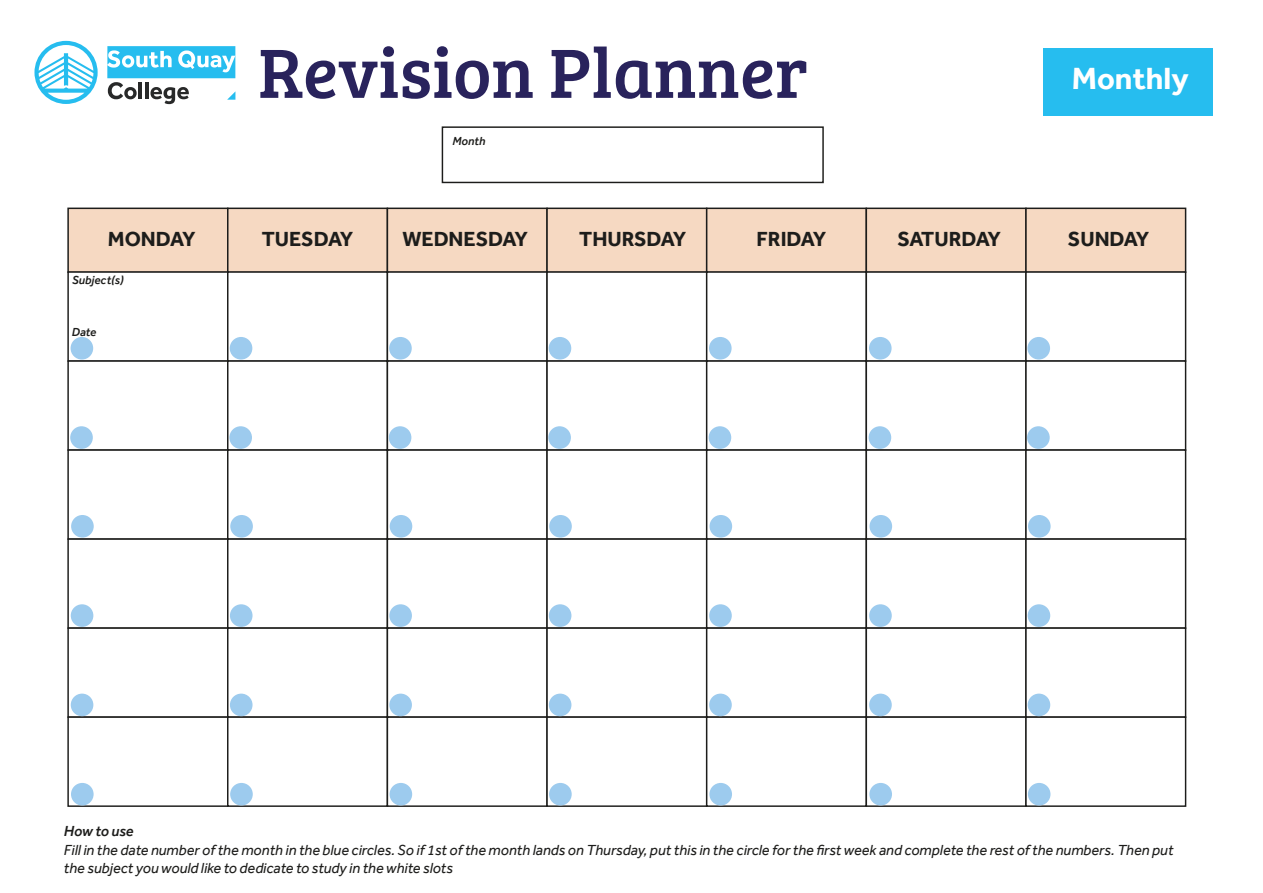
<style>
.page{position:relative;width:1263px;height:893px;background:#fff}
.page>*{position:absolute;margin:0;border:0;box-sizing:border-box;transform-origin:0 0}
.t1{font:72px "Bree Serif";color:#29235c}
.t2{font:700 31.5px "Effra";color:#fff}
.t3{font:700 21px "Effra";color:#1d1d1b}
.t4{font:italic 15px/18px "Effra";color:#1d1d1b}
.t5{font:italic 500 15px "Effra";letter-spacing:-.01em;color:#1d1d1b}
.t6{font:italic 500 12px "Effra";color:#1d1d1b}
</style>
<div class="page">
<svg style="left:107px;top:46px;width:128px;height:58px"></svg>
<svg style="left:34px;top:41px;width:64px;height:63px"></svg>
<div style="left:1043px;top:48px;width:169px;height:68px;background:#26bdef"></div>
<div style="left:67px;top:208px;width:161px;height:65px;background:#f6d9c2;border:2px solid #1d1d1b"></div>
<div style="left:227px;top:208px;width:161px;height:65px;background:#f6d9c2;border:2px solid #1d1d1b"></div>
<div style="left:387px;top:208px;width:161px;height:65px;background:#f6d9c2;border:2px solid #1d1d1b"></div>
<div style="left:546px;top:208px;width:161px;height:65px;background:#f6d9c2;border:2px solid #1d1d1b"></div>
<div style="left:706px;top:208px;width:161px;height:65px;background:#f6d9c2;border:2px solid #1d1d1b"></div>
<div style="left:865px;top:208px;width:162px;height:65px;background:#f6d9c2;border:2px solid #1d1d1b"></div>
<div style="left:1025px;top:208px;width:161px;height:65px;background:#f6d9c2;border:2px solid #1d1d1b"></div>
<div style="left:67px;top:271px;width:161px;height:91px;background:#fff;border:1px solid #1d1d1b"></div>
<div style="left:227px;top:271px;width:161px;height:91px;background:#fff;border:1px solid #1d1d1b"></div>
<div style="left:387px;top:271px;width:161px;height:91px;background:#fff;border:1px solid #1d1d1b"></div>
<div style="left:546px;top:271px;width:161px;height:91px;background:#fff;border:1px solid #1d1d1b"></div>
<div style="left:706px;top:271px;width:161px;height:91px;background:#fff;border:1px solid #1d1d1b"></div>
<div style="left:865px;top:271px;width:162px;height:91px;background:#fff;border:1px solid #1d1d1b"></div>
<div style="left:1025px;top:271px;width:161px;height:91px;background:#fff;border:1px solid #1d1d1b"></div>
<div style="left:67px;top:360px;width:161px;height:91px;background:#fff;border:1px solid #1d1d1b"></div>
<div style="left:227px;top:360px;width:161px;height:91px;background:#fff;border:1px solid #1d1d1b"></div>
<div style="left:387px;top:360px;width:161px;height:91px;background:#fff;border:1px solid #1d1d1b"></div>
<div style="left:546px;top:360px;width:161px;height:91px;background:#fff;border:1px solid #1d1d1b"></div>
<div style="left:706px;top:360px;width:161px;height:91px;background:#fff;border:1px solid #1d1d1b"></div>
<div style="left:865px;top:360px;width:162px;height:91px;background:#fff;border:1px solid #1d1d1b"></div>
<div style="left:1025px;top:360px;width:161px;height:91px;background:#fff;border:1px solid #1d1d1b"></div>
<div style="left:67px;top:449px;width:161px;height:91px;background:#fff;border:1px solid #1d1d1b"></div>
<div style="left:227px;top:449px;width:161px;height:91px;background:#fff;border:1px solid #1d1d1b"></div>
<div style="left:387px;top:449px;width:161px;height:91px;background:#fff;border:1px solid #1d1d1b"></div>
<div style="left:546px;top:449px;width:161px;height:91px;background:#fff;border:1px solid #1d1d1b"></div>
<div style="left:706px;top:449px;width:161px;height:91px;background:#fff;border:1px solid #1d1d1b"></div>
<div style="left:865px;top:449px;width:162px;height:91px;background:#fff;border:1px solid #1d1d1b"></div>
<div style="left:1025px;top:449px;width:161px;height:91px;background:#fff;border:1px solid #1d1d1b"></div>
<div style="left:67px;top:538px;width:161px;height:91px;background:#fff;border:1px solid #1d1d1b"></div>
<div style="left:227px;top:538px;width:161px;height:91px;background:#fff;border:1px solid #1d1d1b"></div>
<div style="left:387px;top:538px;width:161px;height:91px;background:#fff;border:1px solid #1d1d1b"></div>
<div style="left:546px;top:538px;width:161px;height:91px;background:#fff;border:1px solid #1d1d1b"></div>
<div style="left:706px;top:538px;width:161px;height:91px;background:#fff;border:1px solid #1d1d1b"></div>
<div style="left:865px;top:538px;width:162px;height:91px;background:#fff;border:1px solid #1d1d1b"></div>
<div style="left:1025px;top:538px;width:161px;height:91px;background:#fff;border:1px solid #1d1d1b"></div>
<div style="left:67px;top:627px;width:161px;height:91px;background:#fff;border:1px solid #1d1d1b"></div>
<div style="left:227px;top:627px;width:161px;height:91px;background:#fff;border:1px solid #1d1d1b"></div>
<div style="left:387px;top:627px;width:161px;height:91px;background:#fff;border:1px solid #1d1d1b"></div>
<div style="left:546px;top:627px;width:161px;height:91px;background:#fff;border:1px solid #1d1d1b"></div>
<div style="left:706px;top:627px;width:161px;height:91px;background:#fff;border:1px solid #1d1d1b"></div>
<div style="left:865px;top:627px;width:162px;height:91px;background:#fff;border:1px solid #1d1d1b"></div>
<div style="left:1025px;top:627px;width:161px;height:91px;background:#fff;border:1px solid #1d1d1b"></div>
<div style="left:67px;top:716px;width:161px;height:91px;background:#fff;border:1px solid #1d1d1b"></div>
<div style="left:227px;top:716px;width:161px;height:91px;background:#fff;border:1px solid #1d1d1b"></div>
<div style="left:387px;top:716px;width:161px;height:91px;background:#fff;border:1px solid #1d1d1b"></div>
<div style="left:546px;top:716px;width:161px;height:91px;background:#fff;border:1px solid #1d1d1b"></div>
<div style="left:706px;top:716px;width:161px;height:91px;background:#fff;border:1px solid #1d1d1b"></div>
<div style="left:865px;top:716px;width:162px;height:91px;background:#fff;border:1px solid #1d1d1b"></div>
<div style="left:1025px;top:716px;width:161px;height:91px;background:#fff;border:1px solid #1d1d1b"></div>
<div style="left:71px;top:337px;width:22px;height:23px;background:#9dcbee;border-radius:50%"></div>
<div style="left:230px;top:337px;width:22px;height:23px;background:#9dcbee;border-radius:50%"></div>
<div style="left:389px;top:337px;width:23px;height:23px;background:#9dcbee;border-radius:50%"></div>
<div style="left:549px;top:337px;width:22px;height:23px;background:#9dcbee;border-radius:50%"></div>
<div style="left:709px;top:337px;width:23px;height:23px;background:#9dcbee;border-radius:50%"></div>
<div style="left:869px;top:337px;width:22px;height:23px;background:#9dcbee;border-radius:50%"></div>
<div style="left:1027px;top:337px;width:23px;height:23px;background:#9dcbee;border-radius:50%"></div>
<div style="left:70px;top:426px;width:23px;height:23px;background:#9dcbee;border-radius:50%"></div>
<div style="left:229px;top:426px;width:23px;height:23px;background:#9dcbee;border-radius:50%"></div>
<div style="left:389px;top:426px;width:22px;height:23px;background:#9dcbee;border-radius:50%"></div>
<div style="left:548px;top:426px;width:23px;height:23px;background:#9dcbee;border-radius:50%"></div>
<div style="left:709px;top:426px;width:22px;height:23px;background:#9dcbee;border-radius:50%"></div>
<div style="left:869px;top:426px;width:22px;height:23px;background:#9dcbee;border-radius:50%"></div>
<div style="left:1027px;top:426px;width:23px;height:23px;background:#9dcbee;border-radius:50%"></div>
<div style="left:71px;top:515px;width:23px;height:23px;background:#9dcbee;border-radius:50%"></div>
<div style="left:230px;top:515px;width:23px;height:23px;background:#9dcbee;border-radius:50%"></div>
<div style="left:390px;top:515px;width:22px;height:23px;background:#9dcbee;border-radius:50%"></div>
<div style="left:549px;top:515px;width:23px;height:23px;background:#9dcbee;border-radius:50%"></div>
<div style="left:709px;top:515px;width:23px;height:23px;background:#9dcbee;border-radius:50%"></div>
<div style="left:869px;top:515px;width:23px;height:23px;background:#9dcbee;border-radius:50%"></div>
<div style="left:1028px;top:515px;width:22px;height:23px;background:#9dcbee;border-radius:50%"></div>
<div style="left:71px;top:604px;width:22px;height:23px;background:#9dcbee;border-radius:50%"></div>
<div style="left:230px;top:604px;width:23px;height:23px;background:#9dcbee;border-radius:50%"></div>
<div style="left:389px;top:604px;width:23px;height:23px;background:#9dcbee;border-radius:50%"></div>
<div style="left:549px;top:604px;width:22px;height:23px;background:#9dcbee;border-radius:50%"></div>
<div style="left:709px;top:604px;width:23px;height:23px;background:#9dcbee;border-radius:50%"></div>
<div style="left:869px;top:604px;width:23px;height:23px;background:#9dcbee;border-radius:50%"></div>
<div style="left:1028px;top:604px;width:22px;height:23px;background:#9dcbee;border-radius:50%"></div>
<div style="left:71px;top:694px;width:22px;height:22px;background:#9dcbee;border-radius:50%"></div>
<div style="left:230px;top:694px;width:23px;height:22px;background:#9dcbee;border-radius:50%"></div>
<div style="left:389px;top:694px;width:23px;height:22px;background:#9dcbee;border-radius:50%"></div>
<div style="left:549px;top:694px;width:22px;height:22px;background:#9dcbee;border-radius:50%"></div>
<div style="left:709px;top:694px;width:23px;height:22px;background:#9dcbee;border-radius:50%"></div>
<div style="left:869px;top:694px;width:23px;height:22px;background:#9dcbee;border-radius:50%"></div>
<div style="left:1028px;top:694px;width:22px;height:22px;background:#9dcbee;border-radius:50%"></div>
<div style="left:71px;top:783px;width:23px;height:22px;background:#9dcbee;border-radius:50%"></div>
<div style="left:230px;top:783px;width:23px;height:22px;background:#9dcbee;border-radius:50%"></div>
<div style="left:390px;top:783px;width:22px;height:22px;background:#9dcbee;border-radius:50%"></div>
<div style="left:549px;top:783px;width:23px;height:22px;background:#9dcbee;border-radius:50%"></div>
<div style="left:709px;top:783px;width:23px;height:22px;background:#9dcbee;border-radius:50%"></div>
<div style="left:869px;top:783px;width:23px;height:22px;background:#9dcbee;border-radius:50%"></div>
<div style="left:1028px;top:783px;width:22px;height:22px;background:#9dcbee;border-radius:50%"></div>
<div style="left:442px;top:126px;width:382px;height:57px;background:#fff;border:1px solid #1d1d1b"></div>
<h1 class="t1" style="left:258px;top:20px;width:552px">Revision Planner</h1>
<p class="t6" style="left:452px;top:134px;width:34px">Month</p>
<h2 class="t2" style="left:1072px;top:60px;width:118px">Monthly</h2>
<h3 class="t3" style="left:108px;top:226px;width:89px">MONDAY</h3>
<h3 class="t3" style="left:262px;top:226px;width:93px">TUESDAY</h3>
<h3 class="t3" style="left:402px;top:226px;width:127px">WEDNESDAY</h3>
<h3 class="t3" style="left:579px;top:226px;width:109px">THURSDAY</h3>
<h3 class="t3" style="left:757px;top:226px;width:71px">FRIDAY</h3>
<h3 class="t3" style="left:897px;top:226px;width:105px">SATURDAY</h3>
<h3 class="t3" style="left:1068px;top:226px;width:83px">SUNDAY</h3>
<p class="t6" style="left:72px;top:273px;width:53px">Subject(s)</p>
<p class="t6" style="left:72px;top:325px;width:26px">Date</p>
<p class="t5" style="left:64px;top:822px;width:71px">How to use</p>
<p class="t4" style="left:64px;top:840px;width:1111px">Fill in the date number of the month in the blue circles. So if 1st of the month lands on Thursday, put this in the circle for the first week and complete the rest of the numbers. Then put the subject you would like to dedicate to study in the white slots</p>
</div>
